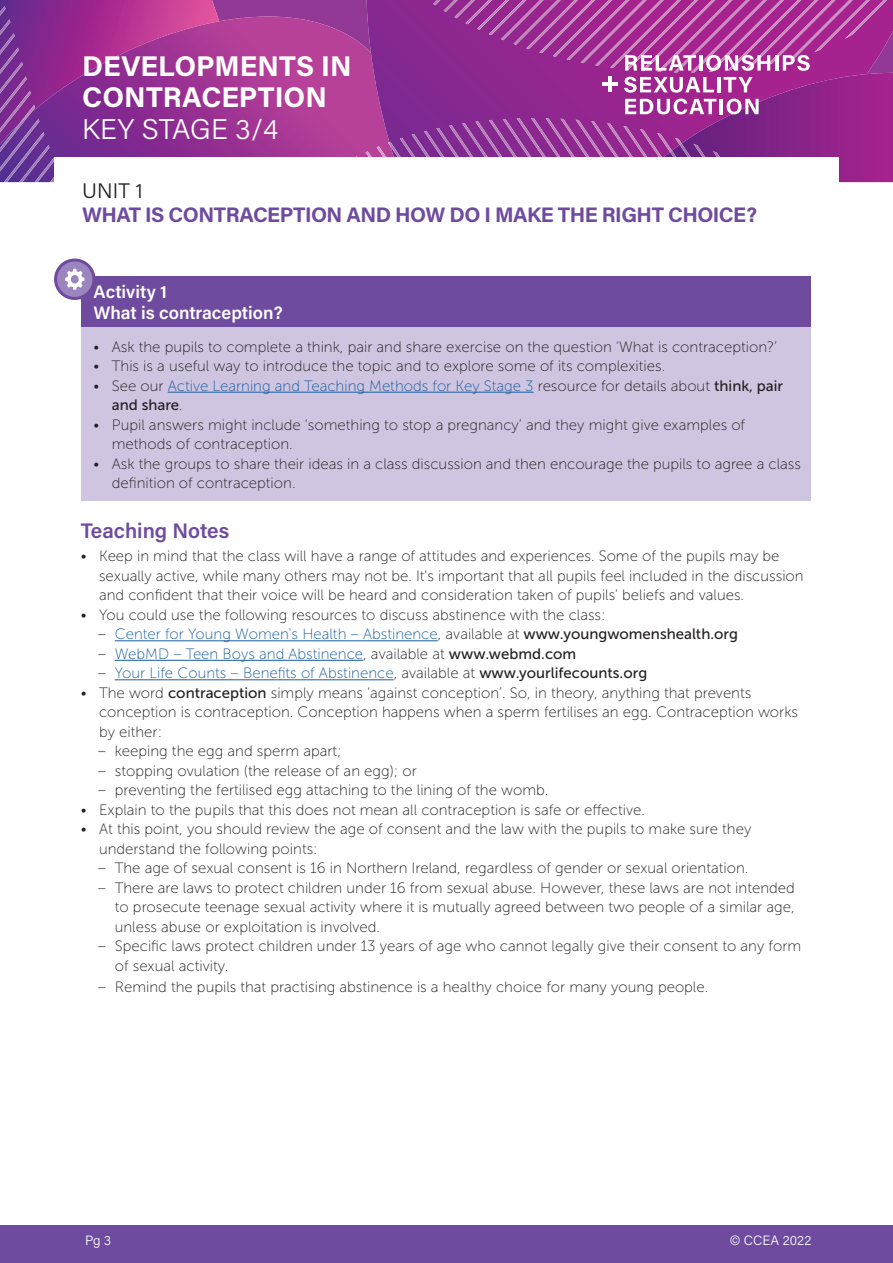
<style>
.page{position:relative;width:893px;height:1263px;background:#fff}
.page>*{position:absolute;margin:0;border:0;box-sizing:border-box;transform-origin:0 0}
.t1{font:700 28.5px/31.5px "Acumin Pro";color:#fff}
.t2{font:300 28.5px "Acumin Pro";letter-spacing:.005em;color:#fff}
.NEW-UNIT-TITLE-SMALL{font:700 21px "Acumin Pro";letter-spacing:-.025em;color:#6e4b9e}
.Teaching-Notes-Title{font:600 21px "Acumin Pro";color:#6e4b9e}
.NEW-UNIT-NUMBER-SMAL{font:300 21px "Acumin Pro";color:#231f20}
.NEW-ACTIVITY-NUM_TIT{font:600 18px "Acumin Pro";color:#fff}
.t3{font:15px/19.5px "Museo Sans 100";color:#231f20}
.t4{font:15px/19.5px "Museo Sans 100";color:#175d9e}
.t5{font:300 13.5px "Acumin Pro";letter-spacing:.005em;color:#fff}
.s1{color:#231f20}
.s2{font-family:"Museo Sans 500";color:#231f20}
.s3{font-family:"Museo Sans 500"}
</style>
<div class="page">
<div style="left:219px;top:0;width:105px;height:17px;background:#913995"></div>
<svg style="left:219px;top:17px;width:105px;height:140px;background:#ad3b96"></svg>
<svg style="left:0;top:0;width:219px;height:182px;background:#8f3092"></svg>
<svg style="left:324px;top:0;width:569px;height:182px;background:#9e3896"></svg>
<hr style="left:609px;top:76px;width:3px;height:16px;background:#fff">
<hr style="left:603px;top:83px;width:15px;height:3px;background:#fff">
<div style="left:54px;top:157px;width:785px;height:58px;background:#fff"></div>
<div style="left:0;top:1225px;width:893px;height:38px;background:#6e4b9e"></div>
<hr style="left:115px;top:640px;width:323px;height:1px;background:#175d9e">
<hr style="left:115px;top:660px;width:248px;height:1px;background:#175d9e">
<hr style="left:115px;top:679px;width:279px;height:1px;background:#175d9e">
<div style="left:81px;top:276px;width:730px;height:52px;background:#6e4b9e"></div>
<div style="left:81px;top:328px;width:730px;height:173px;background:#cfc5e1"></div>
<hr style="left:168px;top:392px;width:366px;height:1px;background:#175d9e">
<div style="left:56px;top:260px;width:38px;height:38px;background:#9b85be;border-radius:50%"></div>
<div style="left:54px;top:259px;width:41px;height:41px;border:3px solid #6e4b9e;border-radius:50%"></div>
<svg style="left:65px;top:269px;width:19px;height:21px"></svg>
<h1 class="t1" style="left:82px;top:49px;width:271px">DEVELOPMENTS IN<br>CONTRACEPTION</h1>
<h1 class="t2" style="left:82px;top:109px;width:198px">KEY STAGE 3/4</h1>
<p class="NEW-UNIT-NUMBER-SMAL" style="left:82px;top:176px;width:62px">UNIT 1</p>
<p class="NEW-UNIT-TITLE-SMALL" style="left:82px;top:200px;width:676px">WHAT IS CONTRACEPTION AND HOW DO I MAKE THE RIGHT CHOICE?</p>
<p class="NEW-ACTIVITY-NUM_TIT" style="left:94px;top:279px;width:75px">Activity 1</p>
<p class="NEW-ACTIVITY-NUM_TIT" style="left:94px;top:300px;width:191px">What is contraception?</p>
<p class="t3" style="left:94px;top:337px;width:685px">• Ask the pupils to complete a think, pair and share exercise on the question ‘What is contraception?’</p>
<p class="t3" style="left:94px;top:356px;width:573px">• This is a useful way to introduce the topic and to explore some of its complexities.</p>
<p class="t4" style="left:112px;top:376px;width:673px;text-indent:-18px"><span class="s1">• See our</span> Active Learning and Teaching Methods for Key Stage 3 <span class="s1">resource for details about</span> <span class="s2">think, pair and share</span><span class="s1">.</span></p>
<p class="t3" style="left:112px;top:415px;width:635px;text-indent:-18px">• Pupil answers might include ‘something to stop a pregnancy’ and they might give examples of methods of contraception.</p>
<p class="t3" style="left:112px;top:454px;width:691px;text-indent:-18px">• Ask the groups to share their ideas in a class discussion and then encourage the pupils to agree a class definition of contraception.</p>
<p class="Teaching-Notes-Title" style="left:81px;top:515px;width:150px">Teaching Notes</p>
<p class="t3" style="left:99px;top:546px;width:706px;text-indent:-18px">• Keep in mind that the class will have a range of attitudes and experiences. Some of the pupils may be sexually active, while many others may not be. It's important that all pupils feel included in the discussion and confident that their voice will be heard and consideration taken of pupils' beliefs and values.</p>
<p class="t3" style="left:81px;top:605px;width:526px">• You could use the following resources to discuss abstinence with the class:</p>
<p class="t4" style="left:98px;top:624px;width:642px"><span class="s1">–</span> Center for Young Women's Health – Abstinence<span class="s1">, available at</span> <span class="s2">www.youngwomenshealth.org</span></p>
<p class="t4" style="left:98px;top:644px;width:480px"><span class="s1">–</span> WebMD – Teen Boys and Abstinence<span class="s1">, available at</span> <span class="s2">www.webmd.com</span></p>
<p class="t4" style="left:98px;top:663px;width:551px"><span class="s1">–</span> Your Life Counts – Benefits of Abstinence<span class="s1">, available at</span> <span class="s2">www.yourlifecounts.org</span></p>
<p class="t3" style="left:99px;top:683px;width:700px;text-indent:-18px">• The word <span class="s3">contraception</span> simply means ‘against conception’. So, in theory, anything that prevents conception is contraception. Conception happens when a sperm fertilises an egg. Contraception works by either:</p>
<p class="t3" style="left:98px;top:741px;width:245px">– keeping the egg and sperm apart;</p>
<p class="t3" style="left:98px;top:761px;width:321px">– stopping ovulation (the release of an egg); or</p>
<p class="t3" style="left:98px;top:780px;width:452px">– preventing the fertilised egg attaching to the lining of the womb.</p>
<p class="t3" style="left:81px;top:800px;width:566px">• Explain to the pupils that this does not mean all contraception is safe or effective.</p>
<p class="t3" style="left:99px;top:819px;width:654px;text-indent:-18px">• At this point, you should review the age of consent and the law with the pupils to make sure they understand the following points:</p>
<p class="t3" style="left:98px;top:858px;width:652px">– The age of sexual consent is 16 in Northern Ireland, regardless of gender or sexual orientation.</p>
<p class="t3" style="left:115px;top:878px;width:681px;text-align:justify;text-indent:-17px">– There are laws to protect children under 16 from sexual abuse. However, these laws are not intended to prosecute teenage sexual activity where it is mutually agreed between two people of a similar age, unless abuse or exploitation is involved.</p>
<p class="t3" style="left:115px;top:936px;width:688px;text-indent:-17px">– Specific laws protect children under 13 years of age who cannot legally give their consent to any form of sexual activity.</p>
<p class="t3" style="left:98px;top:978px;width:612px">– Remind the pupils that practising abstinence is a healthy choice for many young people.</p>
<p class="t5" style="left:85px;top:1231px;width:28px">Pg 3</p>
<p class="t5" style="left:730px;top:1231px;width:83px">© CCEA 2022</p>
</div>
